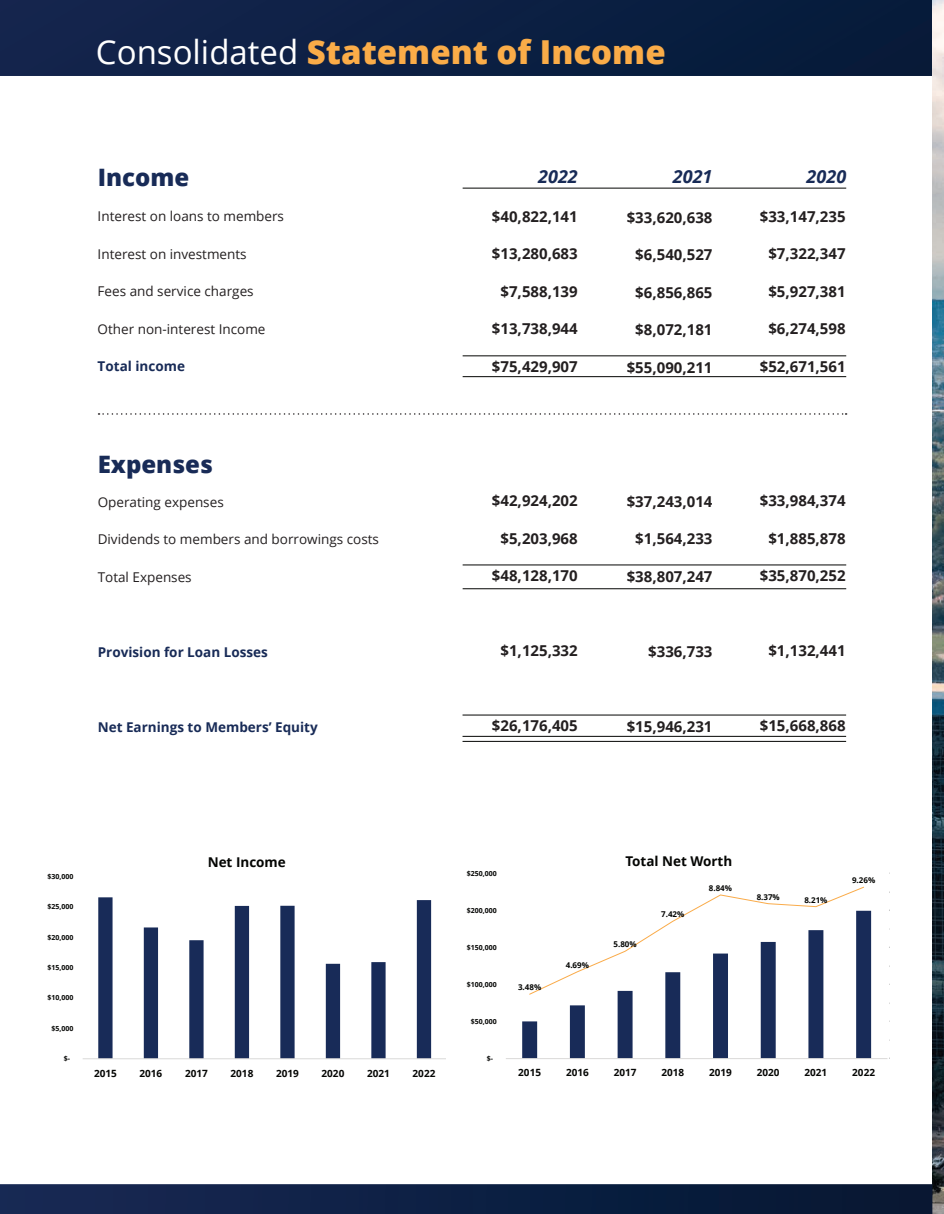
<style>
.page{position:relative;width:944px;height:1214px;background:#fff}
.page>*{position:absolute;margin:0;border:0;box-sizing:border-box;transform-origin:0 0}
.t1{font:800 33px "Open Sans";color:#faac48}
.t2{font:800 24px "Open Sans";color:#182b57}
.t3{font:italic 700 18px "Open Sans";color:#182b57}
.t4{font:700 15px "Open Sans";color:#231f20}
.t5{font:13.5px "Open Sans";color:#231f20}
.t6{font:700 13.5px "Open Sans";color:#182b57}
.t7{font:700 13.5px "Open Sans";color:#040503}
.t8{font:700 10.05px "Open Sans";color:#040503}
.t9{font:700 9.9px "Open Sans";color:#040503}
.t10{font:700 7.95px "Open Sans";color:#040503}
.t11{font:700 7.05px "Open Sans";color:#040503}
.t12{font:700 6.9px "Open Sans";color:#040503}
.s1{font-weight:400;color:#fff}
</style>
<div class="page">
<hr style="left:462px;top:736px;width:384px;height:1px;background:#040503">
<hr style="left:462px;top:741px;width:384px;height:1px;background:#040503">
<hr style="left:462px;top:564px;width:384px;height:1px;background:#040503">
<hr style="left:462px;top:355px;width:384px;height:1px;background:#040503">
<hr style="left:462px;top:188px;width:384px;height:1px;background:#040503">
<hr style="left:462px;top:588px;width:384px;height:1px;background:#040503">
<hr style="left:462px;top:376px;width:384px;height:1px;background:#040503">
<hr style="left:462px;top:714px;width:384px;height:1px;background:#040503">
<svg style="left:98px;top:413px;width:748px;height:2px"></svg>
<svg style="left:0;top:0;width:932px;height:76px;background:#0c1f42"></svg>
<svg style="left:98px;top:897px;width:333px;height:161px"></svg>
<hr style="left:83px;top:1058px;width:362px;height:1px;background:#dad9d8">
<svg style="left:522px;top:910px;width:349px;height:148px"></svg>
<hr style="left:506px;top:1058px;width:381px;height:1px;background:#dad9d8">
<svg style="left:528px;top:886px;width:336px;height:109px"></svg>
<img style="left:932px;top:0;width:12px;height:1214px">
<svg style="left:0;top:1184px;width:932px;height:30px;background:#0f2043"></svg>
<h1 class="t1" style="left:96px;top:26px;width:571px"><span class="s1">Consolidated</span> Statement of Income</h1>
<h2 class="t2" style="left:98px;top:159px;width:93px">Income</h2>
<p class="t3" style="left:538px;top:163px;width:41px">2022</p>
<p class="t3" style="left:672px;top:163px;width:41px">2021</p>
<p class="t3" style="left:806px;top:163px;width:41px">2020</p>
<p class="t5" style="left:98px;top:207px;width:188px">Interest on loans to members</p>
<p class="t5" style="left:98px;top:244px;width:151px">Interest on investments</p>
<p class="t5" style="left:98px;top:282px;width:157px">Fees and service charges</p>
<p class="t5" style="left:98px;top:319px;width:169px">Other non-interest Income</p>
<p class="t6" style="left:98px;top:357px;width:89px">Total income</p>
<p class="t4" style="left:492px;top:206px;width:87px">$40,822,141</p>
<p class="t4" style="left:492px;top:243px;width:87px">$13,280,683</p>
<p class="t4" style="left:500px;top:281px;width:79px">$7,588,139</p>
<p class="t4" style="left:492px;top:318px;width:87px">$13,738,944</p>
<p class="t4" style="left:492px;top:356px;width:87px">$75,429,907</p>
<p class="t4" style="left:626px;top:206px;width:87px">$33,620,638</p>
<p class="t4" style="left:635px;top:244px;width:79px">$6,540,527</p>
<p class="t4" style="left:635px;top:281px;width:79px">$6,856,865</p>
<p class="t4" style="left:635px;top:319px;width:79px">$8,072,181</p>
<p class="t4" style="left:626px;top:356px;width:87px">$55,090,211</p>
<p class="t4" style="left:759px;top:206px;width:87px">$33,147,235</p>
<p class="t4" style="left:768px;top:243px;width:79px">$7,322,347</p>
<p class="t4" style="left:768px;top:281px;width:79px">$5,927,381</p>
<p class="t4" style="left:768px;top:318px;width:79px">$6,274,598</p>
<p class="t4" style="left:759px;top:356px;width:87px">$52,671,561</p>
<h2 class="t2" style="left:98px;top:446px;width:117px">Expenses</h2>
<p class="t5" style="left:98px;top:493px;width:127px">Operating expenses</p>
<p class="t5" style="left:98px;top:530px;width:283px">Dividends to members and borrowings costs</p>
<p class="t5" style="left:98px;top:568px;width:95px">Total Expenses</p>
<p class="t4" style="left:492px;top:490px;width:87px">$42,924,202</p>
<p class="t4" style="left:500px;top:527px;width:79px">$5,203,968</p>
<p class="t4" style="left:492px;top:565px;width:87px">$48,128,170</p>
<p class="t4" style="left:626px;top:490px;width:87px">$37,243,014</p>
<p class="t4" style="left:635px;top:528px;width:79px">$1,564,233</p>
<p class="t4" style="left:626px;top:565px;width:87px">$38,807,247</p>
<p class="t4" style="left:759px;top:490px;width:87px">$33,984,374</p>
<p class="t4" style="left:768px;top:527px;width:79px">$1,885,878</p>
<p class="t4" style="left:759px;top:565px;width:87px">$35,870,252</p>
<p class="t6" style="left:98px;top:642px;width:172px">Provision for Loan Losses</p>
<p class="t4" style="left:500px;top:640px;width:79px">$1,125,332</p>
<p class="t4" style="left:648px;top:640px;width:66px">$336,733</p>
<p class="t4" style="left:768px;top:640px;width:79px">$1,132,441</p>
<p class="t6" style="left:98px;top:717px;width:221px">Net Earnings to Members’ Equity</p>
<p class="t4" style="left:492px;top:715px;width:87px">$26,176,405</p>
<p class="t4" style="left:626px;top:715px;width:87px">$15,946,231</p>
<p class="t4" style="left:759px;top:715px;width:87px">$15,668,868</p>
<p class="t11" style="left:48px;top:871px;width:27px">$30,000</p>
<p class="t11" style="left:48px;top:901px;width:27px">$25,000</p>
<p class="t11" style="left:48px;top:932px;width:27px">$20,000</p>
<p class="t11" style="left:48px;top:962px;width:27px">$15,000</p>
<p class="t11" style="left:48px;top:992px;width:27px">$10,000</p>
<p class="t11" style="left:52px;top:1023px;width:23px">$5,000</p>
<p class="t11" style="left:64px;top:1053px;width:8px">$-</p>
<p class="t7" style="left:208px;top:852px;width:80px">Net Income</p>
<p class="t8" style="left:94px;top:1065px;width:24px">2015</p>
<p class="t8" style="left:139px;top:1065px;width:24px">2016</p>
<p class="t8" style="left:185px;top:1065px;width:24px">2017</p>
<p class="t8" style="left:230px;top:1065px;width:24px">2018</p>
<p class="t8" style="left:276px;top:1065px;width:24px">2019</p>
<p class="t8" style="left:321px;top:1065px;width:24px">2020</p>
<p class="t8" style="left:367px;top:1065px;width:24px">2021</p>
<p class="t8" style="left:412px;top:1065px;width:24px">2022</p>
<p class="t12" style="left:467px;top:868px;width:31px">$250,000</p>
<p class="t12" style="left:467px;top:905px;width:31px">$200,000</p>
<p class="t12" style="left:467px;top:942px;width:31px">$150,000</p>
<p class="t12" style="left:467px;top:979px;width:31px">$100,000</p>
<p class="t12" style="left:471px;top:1016px;width:27px">$50,000</p>
<p class="t12" style="left:487px;top:1053px;width:8px">$-</p>
<p class="t10" style="left:518px;top:981px;width:25px">3.48%</p>
<p class="t10" style="left:566px;top:959px;width:25px">4.69%</p>
<p class="t7" style="left:625px;top:851px;width:108px">Total Net Worth</p>
<p class="t10" style="left:613px;top:938px;width:25px">5.80%</p>
<p class="t10" style="left:661px;top:908px;width:25px">7.42%</p>
<p class="t10" style="left:709px;top:882px;width:25px">8.84%</p>
<p class="t10" style="left:756px;top:891px;width:25px">8.37%</p>
<p class="t10" style="left:804px;top:894px;width:25px">8.21%</p>
<p class="t10" style="left:852px;top:874px;width:25px">9.26%</p>
<p class="t9" style="left:518px;top:1065px;width:24px">2015</p>
<p class="t9" style="left:566px;top:1065px;width:24px">2016</p>
<p class="t9" style="left:613px;top:1065px;width:24px">2017</p>
<p class="t9" style="left:661px;top:1065px;width:24px">2018</p>
<p class="t9" style="left:709px;top:1065px;width:24px">2019</p>
<p class="t9" style="left:756px;top:1065px;width:24px">2020</p>
<p class="t9" style="left:804px;top:1065px;width:24px">2021</p>
<p class="t9" style="left:852px;top:1065px;width:24px">2022</p>
</div>
